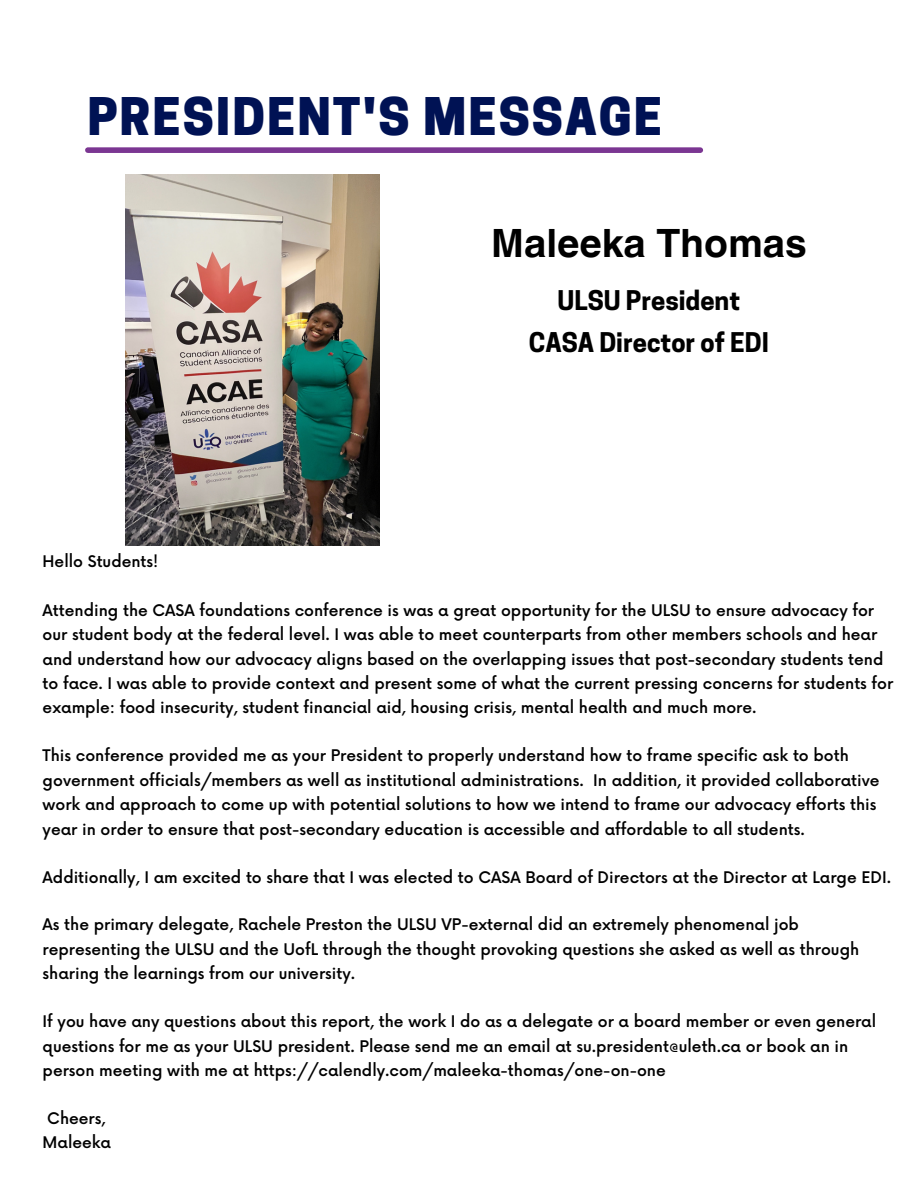
<style>
.page{position:relative;width:918px;height:1188px;background:#fff}
.page>*{position:absolute;margin:0;border:0;box-sizing:border-box;transform-origin:0 0}
.t1{font:800 48.75px "Cooper Hewitt";letter-spacing:.04em;color:#001254}
.t2{font:700 39px "Helvetica World";color:#000}
.t3{font:700 25.5px "Cooper Hewitt";color:#000}
.t4{font:500 15.6px/24.5px "Now";color:#000}
</style>
<div class="page">
<div style="left:88px;top:147px;width:612px;height:6px;background:#7b3692"></div>
<img style="left:125px;top:175px;width:255px;height:371px">
<p class="t1" style="left:87px;top:98px;width:576px">PRESIDENT'S MESSAGE</p>
<p class="t2" style="left:491px;top:211px;width:317px">Maleeka Thomas</p>
<p class="t3" style="left:558px;top:291px;width:184px">ULSU President</p>
<p class="t3" style="left:529px;top:332px;width:242px">CASA Director of EDI</p>
<p class="t4" style="left:43px;top:550px;width:117px">Hello Students!</p>
<p class="t4" style="left:43px;top:599px;width:852px">Attending the CASA foundations conference is was a great opportunity for the ULSU to ensure advocacy for our student body at the federal level. I was able to meet counterparts from other members schools and hear and understand how our advocacy aligns based on the overlapping issues that post-secondary students tend to face. I was able to provide context and present some of what the current pressing concerns for students for example: food insecurity, student financial aid, housing crisis, mental health and much more.</p>
<p class="t4" style="left:43px;top:744px;width:838px">This conference provided me as your President to properly understand how to frame specific ask to both government officials/members as well as institutional administrations. In addition, it provided collaborative work and approach to come up with potential solutions to how we intend to frame our advocacy efforts this year in order to ensure that post-secondary education is accessible and affordable to all students.</p>
<p class="t4" style="left:43px;top:866px;width:850px">Additionally, I am excited to share that I was elected to CASA Board of Directors at the Director at Large EDI.</p>
<p class="t4" style="left:43px;top:914px;width:818px">As the primary delegate, Rachele Preston the ULSU VP-external did an extremely phenomenal job representing the ULSU and the UofL through the thought provoking questions she asked as well as through sharing the learnings from our university.</p>
<p class="t4" style="left:43px;top:1010px;width:835px">If you have any questions about this report, the work I do as a delegate or a board member or even general questions for me as your ULSU president. Please send me an email at su.president@uleth.ca or book an in person meeting with me at https://calendly.com/maleeka-thomas/one-on-one</p>
<p class="t4" style="left:47px;top:1107px;width:60px">Cheers,</p>
<p class="t4" style="left:43px;top:1131px;width:70px">Maleeka</p>
</div>
